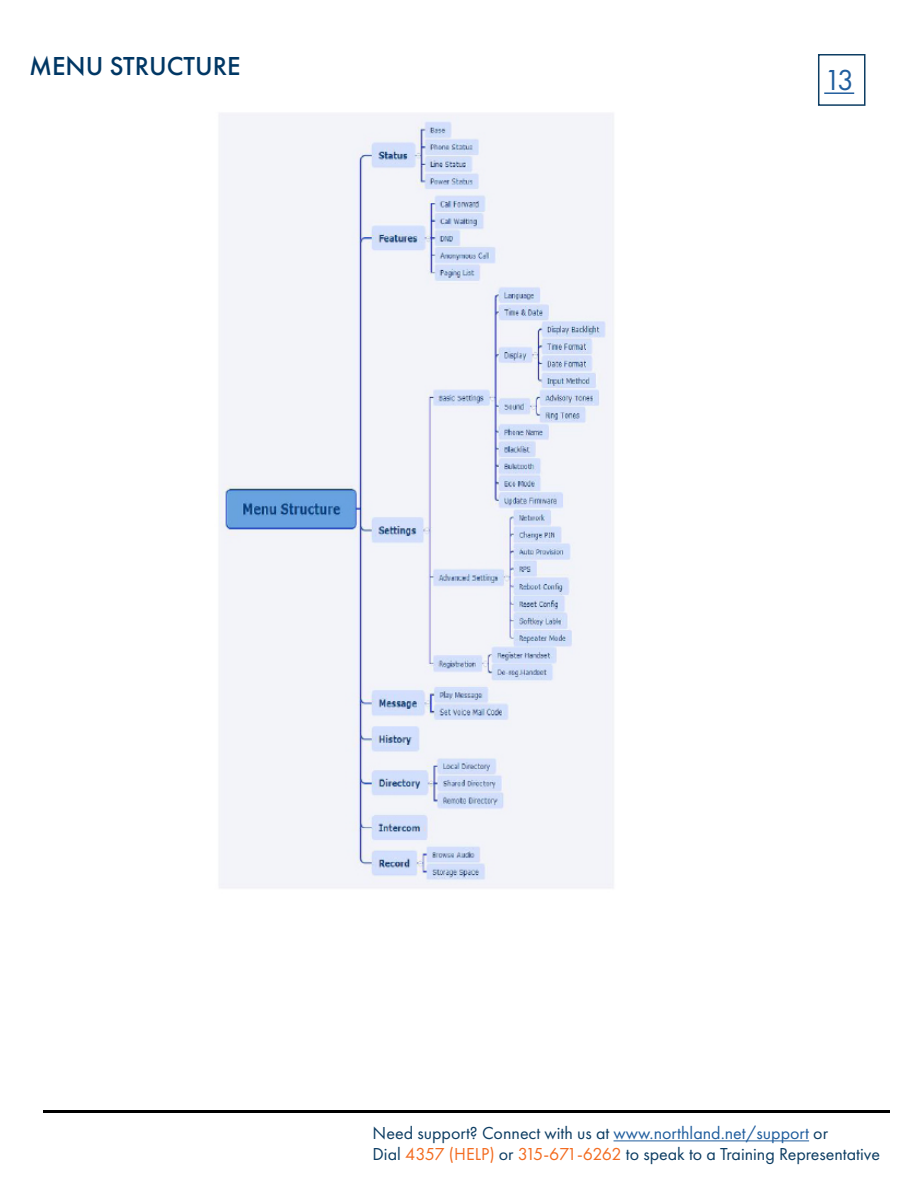
<style>
.page{position:relative;width:918px;height:1188px;background:#fff}
.page>*{position:absolute;margin:0;border:0;box-sizing:border-box;transform-origin:0 0}
.t1{font:30px "Futura PT";color:#215e9e}
.t2{font:500 27px "Futura PT";color:#003764}
.t3{font:18px/21px "Futura PT";color:#0d3d63}
.s1{color:#215e9e}
.s2{color:#f36c21}
</style>
<div class="page">
<div style="left:818px;top:54px;width:48px;height:52px;border:2px solid #0d3d63"></div>
<hr style="left:824px;top:92px;width:30px;height:2px;background:#215e9e">
<hr style="left:43px;top:1111px;width:846px;height:2px;background:#000">
<img style="left:218px;top:113px;width:396px;height:775px">
<hr style="left:614px;top:1140px;width:195px;height:1px;background:#215e9e">
<h2 class="t2" style="left:29px;top:49px;width:213px">MENU STRUCTURE</h2>
<h1 class="t1" style="left:824px;top:62px;width:31px">13</h1>
<p class="t3" style="left:373px;top:1123px;width:509px">Need support? Connect with us at <span class="s1">www.northland.net/support</span> or<br>Dial <span class="s2">4357 (HELP)</span> or <span class="s2">315-671-6262</span> to speak to a Training Representative</p>
</div>
